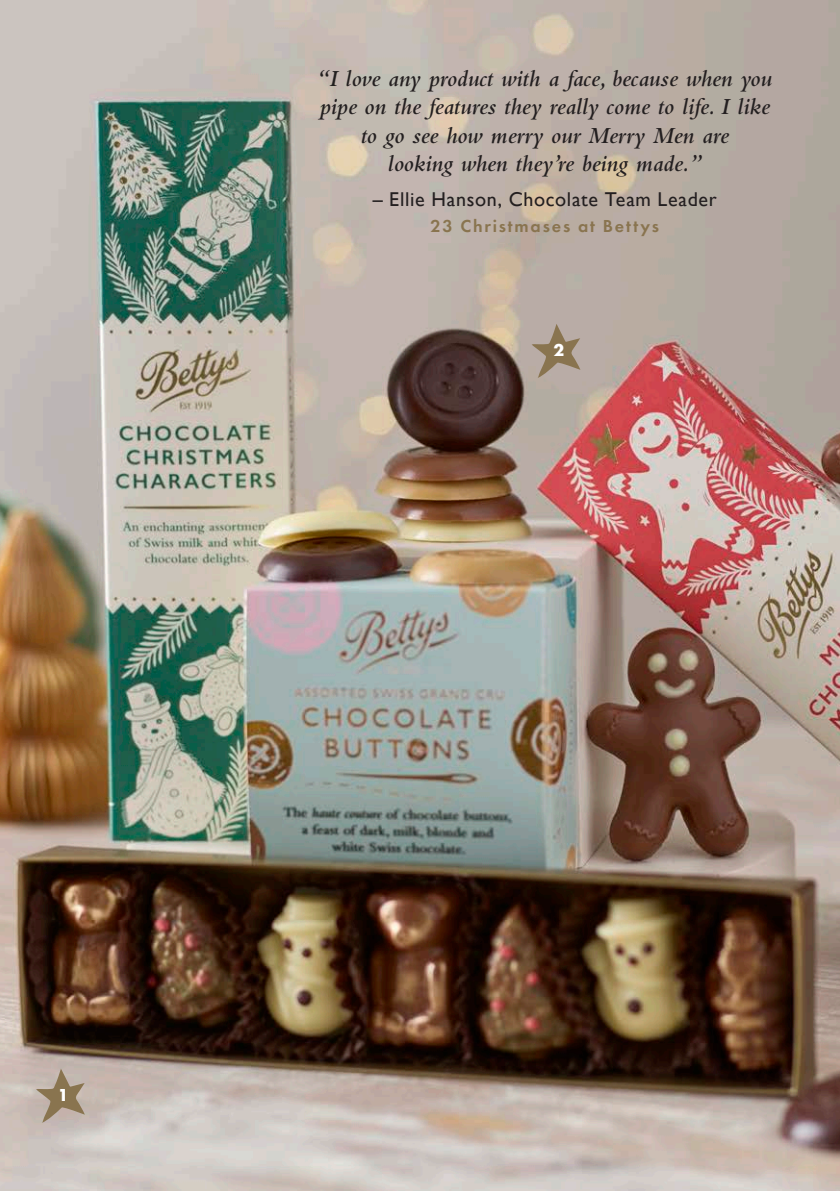
<style>
.page{position:relative;width:840px;height:1191px;background:#fff}
.page>*{position:absolute;margin:0;border:0;box-sizing:border-box;transform-origin:0 0}
.t1{font:italic 600 24px/28px "Bembo NT";color:#231f20;text-align:center}
.Quotee{font:20px "Gill Sans";letter-spacing:.035em;color:#231f20}
.Quotee-2{font:600 18px "Futura PT";letter-spacing:.1em;color:#89744f}
.Product_Title{font:700 18px "Futura PT";color:#fff}
</style>
<div class="page">
<img style="left:0;top:0;width:839px;height:1191px">
<svg style="left:36px;top:1068px;width:49px;height:55px"></svg>
<svg style="left:531px;top:324px;width:49px;height:54px"></svg>
<p class="t1" style="left:317px;top:65px;width:456px">“I love any product with a face, because when you pipe on the features they really come to life. I like to go see how merry our Merry Men are<br>looking when they’re being made.”</p>
<p class="Quotee" style="left:372px;top:187px;width:345px">– Ellie Hanson, Chocolate Team Leader</p>
<p class="Quotee-2" style="left:430px;top:214px;width:230px">23 Christmases at Bettys</p>
<p class="Product_Title" style="left:553px;top:338px;width:12px">2</p>
<p class="Product_Title" style="left:58px;top:1083px;width:12px">1</p>
</div>
